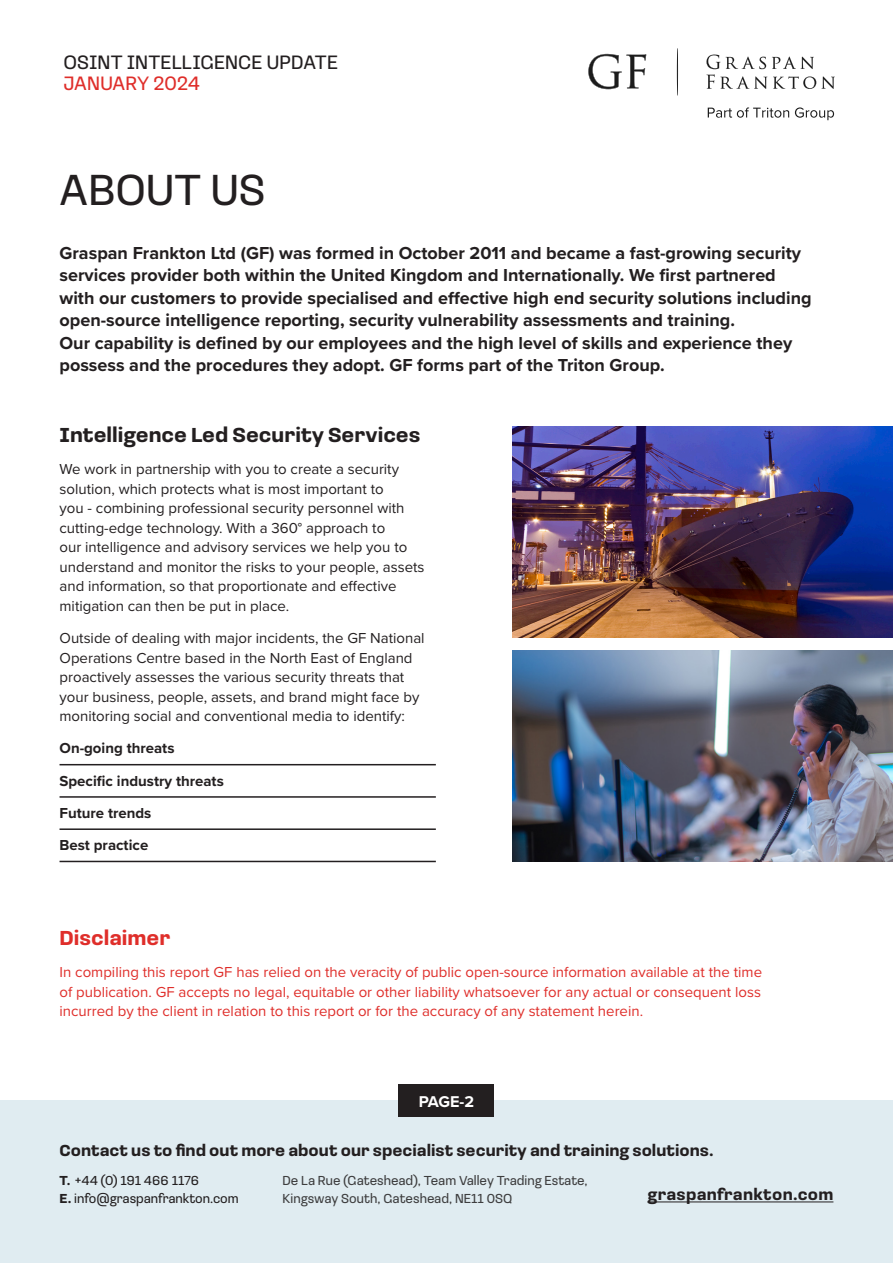
<style>
.page{position:relative;width:893px;height:1263px;background:#fff}
.page>*{position:absolute;margin:0;border:0;box-sizing:border-box;transform-origin:0 0}
.t1{font:45px "Loos Normal";color:#231f20}
.t2{font:700 21px "Loos Normal";color:#231f20}
.t3{font:700 21px "Loos Normal";color:#df2e2a}
.t4{font:20.1px "Loos Normal";color:#231f20}
.t5{font:20.1px "Loos Normal";letter-spacing:.005em;color:#df2e2a}
.t6{font:700 18px/22.5px "Proxima Nova";color:#231f20}
.t7{font:700 16.5px "Loos Normal";color:#231f20}
.t8{font:700 16.5px "Loos Normal";letter-spacing:.02em;color:#231f20}
.t9{font:700 16.2px "Proxima Nova";color:#fff}
.t10{font:15px/19.5px "Proxima Nova";color:#231f20}
.t11{font:15px/19.5px "Proxima Nova";color:#df2e2a;text-align:justify}
.t12{font:700 15px "Proxima Nova";color:#231f20}
.t13{font:13.5px/18px "Loos Normal";color:#3e3e3f}
.t14{font:13.5px/18px "Loos Normal";color:#231f20}
.s1{font-weight:700}
</style>
<div class="page">
<div style="left:0;top:1100px;width:893px;height:163px;background:#e0ecf1"></div>
<svg style="left:708px;top:107px;width:81px;height:11px"></svg>
<svg style="left:795px;top:107px;width:39px;height:13px"></svg>
<svg style="left:706px;top:55px;width:129px;height:34px"></svg>
<svg style="left:588px;top:54px;width:58px;height:35px"></svg>
<svg style="left:677px;top:48px;width:1px;height:47px"></svg>
<hr style="left:647px;top:1201px;width:186px;height:1px;background:#231f20">
<div style="left:398px;top:1084px;width:96px;height:32px;background:#231f20"></div>
<hr style="left:60px;top:764px;width:376px;height:1px;background:#231f20">
<hr style="left:60px;top:796px;width:376px;height:2px;background:#231f20">
<hr style="left:60px;top:828px;width:376px;height:2px;background:#231f20">
<hr style="left:60px;top:861px;width:376px;height:1px;background:#231f20">
<img style="left:513px;top:427px;width:380px;height:210px">
<img style="left:513px;top:650px;width:380px;height:211px">
<h3 class="t4" style="left:63px;top:48px;width:276px">OSINT INTELLIGENCE UPDATE</h3>
<h3 class="t5" style="left:63px;top:69px;width:138px">JANUARY 2024</h3>
<p class="t1" style="left:60px;top:158px;width:207px">ABOUT US</p>
<p class="t6" style="left:60px;top:241px;width:754px">Graspan Frankton Ltd (GF) was formed in October 2011 and became a fast-growing security services provider both within the United Kingdom and Internationally. We first partnered with our customers to provide specialised and effective high end security solutions including open-source intelligence reporting, security vulnerability assessments and training.<br>Our capability is defined by our employees and the high level of skills and experience they possess and the procedures they adopt. GF forms part of the Triton Group.</p>
<p class="t2" style="left:60px;top:420px;width:362px">Intelligence Led Security Services</p>
<p class="t10" style="left:60px;top:459px;width:367px">We work in partnership with you to create a security solution, which protects what is most important to<br>you - combining professional security personnel with cutting-edge technology. With a 360° approach to<br>our intelligence and advisory services we help you to understand and monitor the risks to your people, assets and information, so that proportionate and effective mitigation can then be put in place.</p>
<p class="t10" style="left:60px;top:628px;width:367px">Outside of dealing with major incidents, the GF National Operations Centre based in the North East of England proactively assesses the various security threats that your business, people, assets, and brand might face by monitoring social and conventional media to identify:</p>
<p class="t12" style="left:60px;top:737px;width:116px">On-going threats</p>
<p class="t12" style="left:60px;top:769px;width:166px">Specific industry threats</p>
<p class="t12" style="left:60px;top:802px;width:93px">Future trends</p>
<p class="t12" style="left:60px;top:834px;width:90px">Best practice</p>
<p class="t3" style="left:60px;top:923px;width:112px">Disclaimer</p>
<p class="t11" style="left:60px;top:962px;width:704px">In compiling this report GF has relied on the veracity of public open-source information available at the time of publication. GF accepts no legal, equitable or other liability whatsoever for any actual or consequent loss incurred by the client in relation to this report or for the accuracy of any statement herein.</p>
<p class="t9" style="left:419px;top:1089px;width:57px">PAGE-2</p>
<p class="t7" style="left:60px;top:1139px;width:656px">Contact us to find out more about our specialist security and training solutions.</p>
<p class="t14" style="left:60px;top:1171px;width:181px"><span class="s1">T.</span> +44 (0) 191 466 1176<br><span class="s1">E.</span> info@graspanfrankton.com</p>
<p class="t13" style="left:283px;top:1171px;width:307px">De La Rue (Gateshead), Team Valley Trading Estate,<br>Kingsway South, Gateshead, NE11 0SQ</p>
<p class="t8" style="left:647px;top:1183px;width:187px">graspanfrankton.com</p>
</div>
